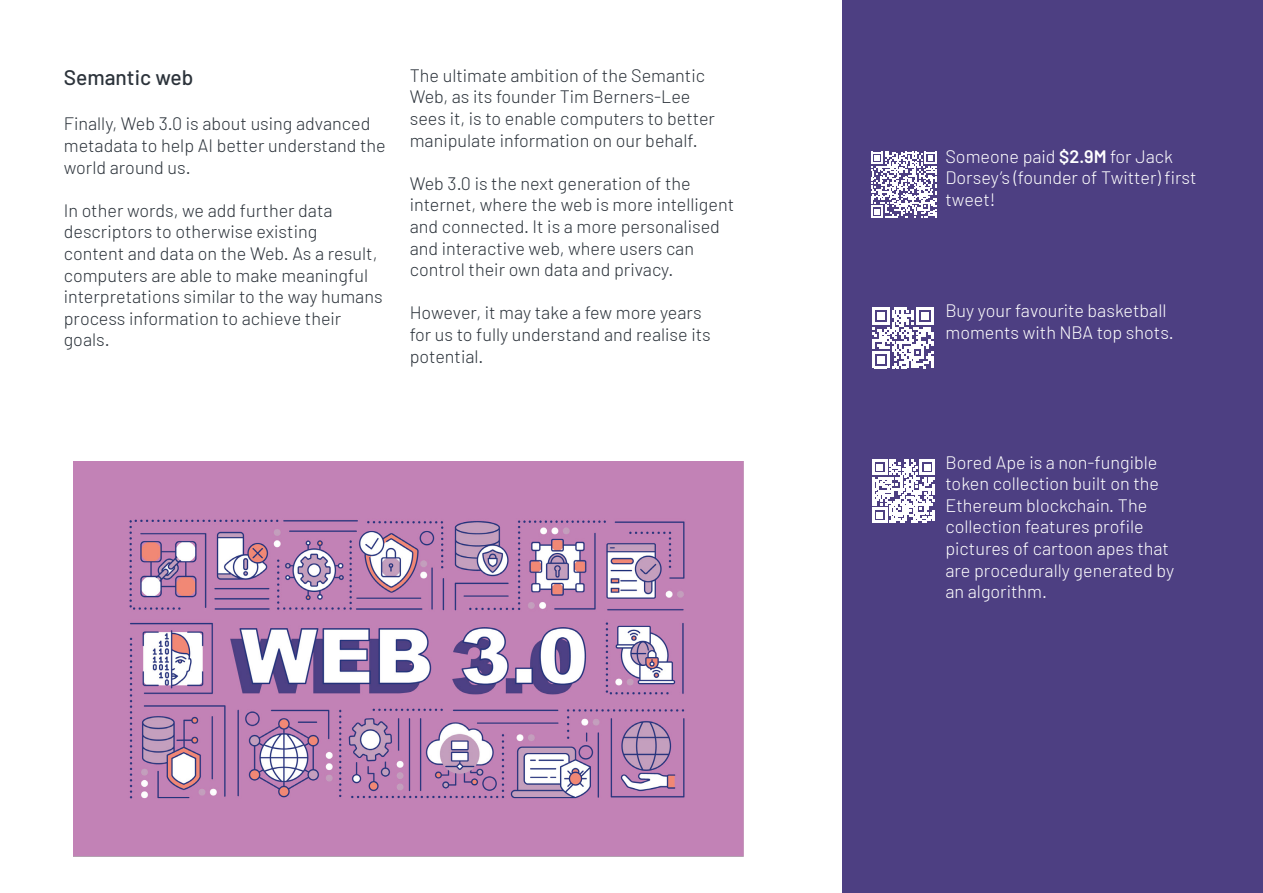
<style>
.page{position:relative;width:1263px;height:893px;background:#fff}
.page>*{position:absolute;margin:0;border:0;box-sizing:border-box;transform-origin:0 0}
.t1{font:500 21px "Barlow";color:#2c333b}
.t2{font:300 18px/21.6px "Barlow";color:#2c333b}
.t3{font:300 18px/21.6px "Barlow";color:#fff}
.s1{font-weight:600}
</style>
<div class="page">
<div style="left:842px;top:0;width:421px;height:893px;background:#4d3f82"></div>
<img style="left:73px;top:461px;width:671px;height:396px">
<svg style="left:871px;top:152px;width:66px;height:66px"></svg>
<svg style="left:872px;top:307px;width:61px;height:61px"></svg>
<svg style="left:872px;top:460px;width:63px;height:63px"></svg>
<p class="t1" style="left:64px;top:62px;width:131px">Semantic web</p>
<p class="t2" style="left:64px;top:113px;width:324px">Finally, Web 3.0 is about using advanced metadata to help AI better understand the world around us.</p>
<p class="t2" style="left:64px;top:199px;width:320px">In other words, we add further data descriptors to otherwise existing<br>content and data on the Web. As a result, computers are able to make meaningful interpretations similar to the way humans process information to achieve their goals.</p>
<p class="t2" style="left:410px;top:64px;width:307px">The ultimate ambition of the Semantic Web, as its founder Tim Berners-Lee sees it, is to enable computers to better manipulate information on our behalf.</p>
<p class="t2" style="left:410px;top:172px;width:326px">Web 3.0 is the next generation of the internet, where the web is more intelligent and connected. It is a more personalised and interactive web, where users can control their own data and privacy.</p>
<p class="t2" style="left:410px;top:302px;width:303px">However, it may take a few more years for us to fully understand and realise its potential.</p>
<p class="t3" style="left:945px;top:145px;width:253px">Someone paid <span class="s1">$2.9M</span> for Jack<br>Dorsey’s (founder of Twitter) first tweet!</p>
<p class="t3" style="left:945px;top:300px;width:230px">Buy your favourite basketball moments with NBA top shots.</p>
<p class="t3" style="left:945px;top:451px;width:225px">Bored Ape is a non-fungible token collection built on the<br>Ethereum blockchain. The collection features profile pictures of cartoon apes that</p>
<p class="t3" style="left:945px;top:559px;width:230px">are procedurally generated by</p>
<p class="t3" style="left:945px;top:580px;width:103px">an algorithm.</p>
</div>
